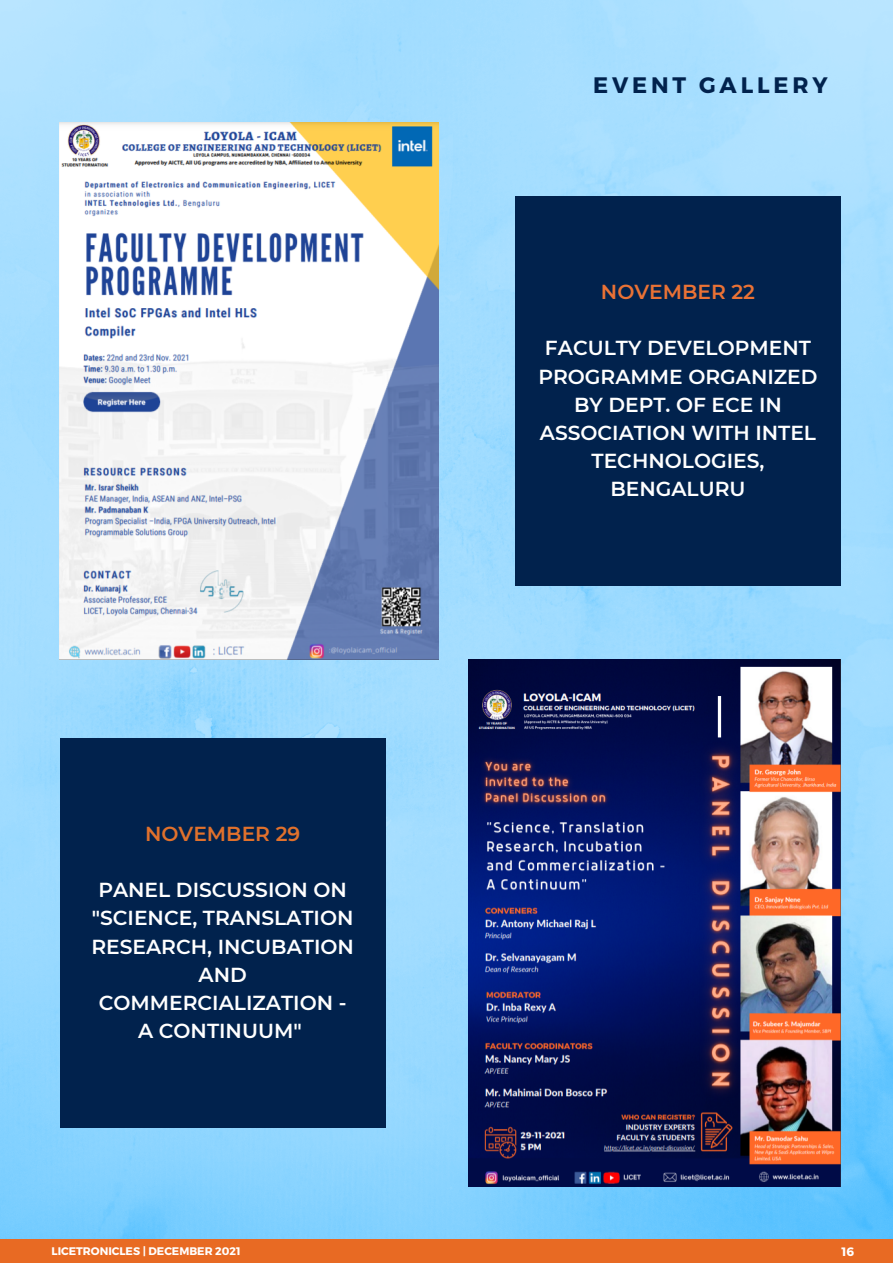
<style>
.page{position:relative;width:893px;height:1263px;background:#fff}
.page>*{position:absolute;margin:0;border:0;box-sizing:border-box;transform-origin:0 0}
.t1{font:700 22.35px "Montserrat";letter-spacing:.17em;color:#01224d}
.t2{font:600 20.25px/28.1px "Montserrat";color:#fff;text-align:center}
.t3{font:600 20.25px "Montserrat";color:#ea7235}
.t4{font:600 20.25px "Montserrat";color:#e1712c}
.t5{font:700 12.15px "Montserrat";color:#fff}
.t6{font:700 11.02px "Montserrat";color:#fff}
</style>
<div class="page">
<img style="left:0;top:0;width:893px;height:1239px">
<div style="left:0;top:1239px;width:893px;height:24px;background:#e86a23"></div>
<img style="left:60px;top:122px;width:378px;height:538px">
<div style="left:515px;top:196px;width:326px;height:390px;background:#01224d"></div>
<img style="left:468px;top:660px;width:372px;height:527px">
<div style="left:60px;top:738px;width:326px;height:390px;background:#01224d"></div>
<p class="t1" style="left:593px;top:70px;width:236px">EVENT GALLERY</p>
<p class="t3" style="left:601px;top:279px;width:155px">NOVEMBER 22</p>
<p class="t4" style="left:145px;top:821px;width:156px">NOVEMBER 29</p>
<p class="t2" style="left:91px;top:876px;width:264px">PANEL DISCUSSION ON "SCIENCE, TRANSLATION<br>RESEARCH, INCUBATION<br>AND<br>COMMERCIALIZATION -<br>A CONTINUUM"</p>
<p class="t2" style="left:538px;top:334px;width:281px">FACULTY DEVELOPMENT<br>PROGRAMME ORGANIZED<br>BY DEPT. OF ECE IN<br>ASSOCIATION WITH INTEL<br>TECHNOLOGIES,<br>BENGALURU</p>
<p class="t6" style="left:52px;top:1244px;width:191px">LICETRONICLES | DECEMBER 2021</p>
<p class="t5" style="left:841px;top:1244px;width:14px">16</p>
</div>
